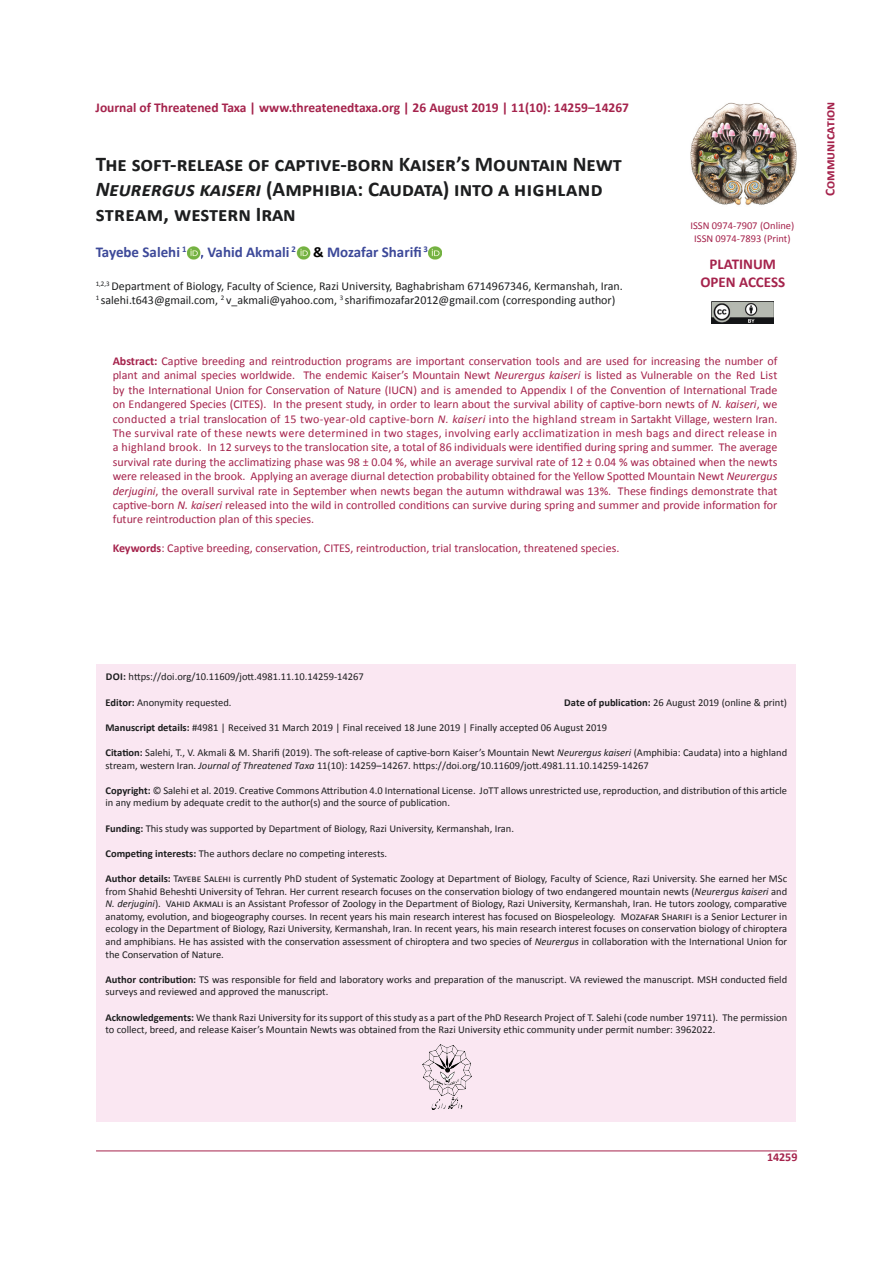
<style>
.page{position:relative;width:893px;height:1263px;background:#fff}
.page>*{position:absolute;margin:0;border:0;box-sizing:border-box;transform-origin:0 0}
.t1{font:700 21px/25.2px "Calibri";color:#1d1e1f}
.t2{font:700 15px "Calibri";color:#3d4999}
.t3{font:700 15px/18px "Calibri";color:#a5234c;text-align:center}
.t4{font:700 13.5px "Calibri";color:#a5234c}
.t5{font:12px/14.4px "Calibri";color:#a5234c;text-align:justify}
.t6{font:12px/14.4px "Calibri";color:#1d1e1f}
.t7{font:12px "Calibri Bold 2";color:#a5234c}
.t8{font:10.5px/12.6px "Calibri";color:#1d1e1f}
.t9{font:10.5px/12.6px "Calibri";color:#a5234c;text-align:center}
.t10{font:10.5px "Calibri 2";color:#1d1e1f}
.s1{font-style:italic}
.s2{font-family:"Calibri Bold 2";font-weight:400}
.s3{font-family:"Calibri Bold 2";font-weight:400;color:#000}
.s4{font-family:"Calibri 2"}
.s5{font-weight:700}
.s6{font-family:"Calibri Bold 2"}
</style>
<div class="page">
<div style="left:96px;top:665px;width:700px;height:457px;background:#fae7f2"></div>
<img style="left:690px;top:102px;width:107px;height:104px">
<img style="left:711px;top:301px;width:63px;height:22px">
<svg style="left:187px;top:246px;width:13px;height:13px"></svg>
<svg style="left:297px;top:246px;width:13px;height:13px"></svg>
<svg style="left:429px;top:246px;width:13px;height:13px"></svg>
<hr style="left:96px;top:1151px;width:701px;height:1px;background:#a5234c">
<img style="left:423px;top:1044px;width:49px;height:66px">
<p class="t4" style="left:96px;top:99px;width:535px">Journal of Threatened Taxa | www.threatenedtaxa.org | 26 August 2019 | 11(10): 14259–14267</p>
<h1 class="t1" style="left:96px;top:151px;width:528px">The soft-release of captive-born Kaiser’s Mountain Newt<br><span class="s1">Neurergus kaiseri</span> (Amphibia: Caudata) into a highland stream, western Iran</h1>
<h2 class="t2" style="left:96px;top:243px;width:334px"><span class="s2">Tayebe Salehi</span> <sup>1</sup> , Vahid Akmali <sup>2</sup> <span class="s3">&amp;</span> Mozafar Sharifi <sup>3</sup></h2>
<p class="t6" style="left:96px;top:279px;width:529px"><sup>1,2,3</sup> Department of Biology, Faculty of Science, Razi University, Baghabrisham 6714967346, Kermanshah, Iran.<br><sup>1</sup> <span class="s4">salehi.t643@gmail.com,</span> <sup>2</sup> <span class="s4">v_akmali@yahoo.com,</span> <sup>3</sup> sharifimozafar2012@gmail.com (corresponding author)</p>
<p class="t9" style="left:690px;top:220px;width:105px">ISSN 0974-7907 (Online)<br>ISSN 0974-7893 (Print)</p>
<h2 class="t3" style="left:700px;top:255px;width:86px">PLATINUM<br>OPEN ACCESS</h2>
<p class="t5" style="left:113px;top:354px;width:666px"><span class="s5">Abstract:</span> Captive breeding and reintroduction programs are important conservation tools and are used for increasing the number of plant and animal species worldwide. The endemic Kaiser’s Mountain Newt <span class="s1">Neurergus kaiseri</span> is listed as Vulnerable on the Red List by the International Union for Conservation of Nature (IUCN) and is amended to Appendix I of the Convention of International Trade on Endangered Species (CITES). In the present study, in order to learn about the survival ability of captive-born newts of <span class="s1">N. kaiseri</span>, we conducted a trial translocation of 15 two-year-old captive-born <span class="s1">N. kaiseri</span> into the highland stream in Sartakht Village, western Iran.<br>The survival rate of these newts were determined in two stages, involving early acclimatization in mesh bags and direct release in a highland brook. In 12 surveys to the translocation site, a total of 86 individuals were identified during spring and summer. The average survival rate during the acclimatizing phase was 98 ± 0.04 %, while an average survival rate of 12 ± 0.04 % was obtained when the newts were released in the brook. Applying an average diurnal detection probability obtained for the Yellow Spotted Mountain Newt <span class="s1">Neurergus derjugini</span>, the overall survival rate in September when newts began the autumn withdrawal was 13%. These findings demonstrate that captive-born <span class="s1">N. kaiseri</span> released into the wild in controlled conditions can survive during spring and summer and provide information for future reintroduction plan of this species.</p>
<p class="t5" style="left:113px;top:541px;width:508px"><span class="s5">Keywords</span>: Captive breeding, conservation, CITES, reintroduction, trial translocation, threatened species.</p>
<p class="t4" style="left:821px;top:196px;width:96px;rotate:-90deg">Communication</p>
<p class="t8" style="left:106px;top:671px;width:260px"><span class="s6">DOI:</span> http<span class="s4">s</span>://doi.org/10.11609/jott.<span class="s4">4981.11.10.14259-14267</span></p>
<p class="t10" style="left:105px;top:695px;width:128px"><span class="s6">Editor:</span> Anonymity requested.</p>
<p class="t8" style="left:564px;top:696px;width:224px"><span class="s5">Date of publication:</span> 26 August 2019 (online &amp; print)</p>
<p class="t8" style="left:105px;top:721px;width:503px"><span class="s5">Manuscript details:</span> #4981 | Received 31 March 2019 | Final received 18 June 2019 | Finally accepted 06 August 2019</p>
<p class="t8" style="left:105px;top:746px;width:683px"><span class="s5">Citation:</span> Salehi, T., V. Akmali &amp; M. Sharifi (2019). The soft-release of captive-born Kaiser’s Mountain Newt <span class="s1">Neurergus kaiseri</span> (Amphibia: Caudata) into a highland stream, western Iran<span class="s4">.</span> <span class="s1">Journal of Threatened Taxa</span> 11(10): <span class="s4">14259–14267.</span> http<span class="s4">s</span>://doi.org/10.11609/jott.<span class="s4">4981.11.10.14259-14267</span></p>
<p class="t8" style="left:105px;top:784px;width:683px"><span class="s6">Copyright:</span> © Salehi et al. 2019. Creative Commons Attribution 4.0 International License. JoTT allows unrestricted use, reproduction, and distribution of this article in any medium by adequate credit to the author(s) and the source of publication.</p>
<p class="t8" style="left:105px;top:822px;width:410px"><span class="s5">Funding:</span> This study was supported by Department of Biology, Razi University, Kermanshah, Iran.</p>
<p class="t8" style="left:105px;top:847px;width:283px"><span class="s5">Competing interests:</span> <span class="s4">The authors</span> declare no competing interests.</p>
<p class="t8" style="left:105px;top:872px;width:683px;text-align:justify"><span class="s5">Author details:</span> Tayebe Salehi is currently PhD student of Systematic Zoology at Department of Biology, Faculty of Science, Razi University. She earned her MSc from Shahid Beheshti University of Tehran. Her current research focuses on the conservation biology of two endangered mountain newts (<span class="s1">Neurergus kaiseri</span> <span class="s4">and </span><span class="s1">N. derjugini</span>). Vahid Akmali is an Assistant Professor of Zoology in the Department of Biology, Razi University, Kermanshah, Iran. He tutors zoology, comparative anatomy, evolution, and biogeography courses. In recent years his main research interest has focused on Biospeleology. Mozafar Sharifi is a Senior Lecturer in ecology in the Department of Biology, Razi University, Kermanshah, Iran. In recent years, his main research interest focuses on conservation biology of chiroptera and amphibians. He has assisted with the conservation assessment of chiroptera and two species of <span class="s1">Neurergus</span> in collaboration with the International Union for the Conservation of Nature.</p>
<p class="t8" style="left:105px;top:973px;width:683px"><span class="s5">Author contribution:</span> TS was responsible for field and laboratory works and preparation of the manuscript. VA reviewed the manuscript. MSH conducted field surveys and reviewed and approved the manuscript.</p>
<p class="t8" style="left:105px;top:1011px;width:683px"><span class="s5">Acknowledgements:</span> We thank Razi University for its support of this study as a part of the PhD Research Project of T. Salehi (code number 19711). The permission to collect, breed, and release Kaiser’s Mountain Newts was obtained from the Razi University ethic community under permit number: 3962022.</p>
<p class="t7" style="left:767px;top:1149px;width:32px">14259</p>
</div>
